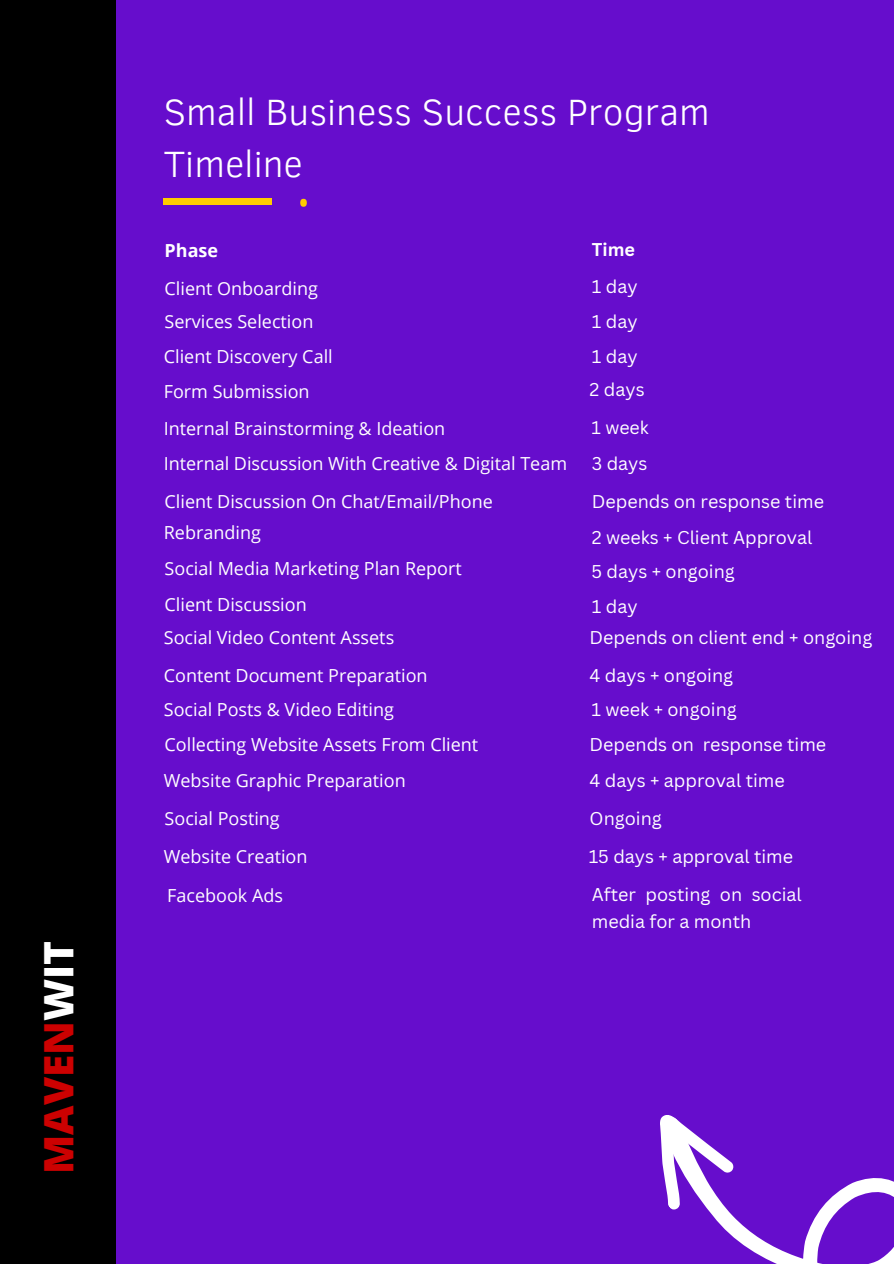
<style>
.page{position:relative;width:894px;height:1264px;background:#fff}
.page>*{position:absolute;margin:0;border:0;box-sizing:border-box;transform-origin:0 0}
.t1{font:300 83.25px "Open Sans";color:#fc0}
.t2{font:800 40.5px "Open Sans";color:#cc0101}
.t3{font:300 37.5px/51.8px "Clear Sans";color:#fff}
.t4{font:18px "Open Sans";color:#fff}
.t5{font:18px/27px "Canva Sans";color:#fff}
.t6{font:700 18px "Open Sans";color:#fff}
.t7{font:700 18px "Canva Sans";color:#fff}
.t8{font:17.85px "Canva Sans";color:#fff}
.s1{color:#fff}
</style>
<div class="page">
<div style="left:0;top:0;width:893px;height:1263px;background:#660dcc"></div>
<div style="left:164px;top:199px;width:108px;height:5px;background:#fc0"></div>
<svg style="left:711px;top:1178px;width:182px;height:85px"></svg>
<svg style="left:660px;top:1115px;width:75px;height:99px"></svg>
<div style="left:0;top:0;width:116px;height:1263px;background:#000"></div>
<p class="t2" style="left:30px;top:1174px;width:235px;rotate:-90deg">MAVEN<span class="s1">WIT</span></p>
<h1 class="t3" style="left:164px;top:84px;width:547px">Small Business Success Program<br>Timeline</h1>
<h2 class="t1" style="left:293px;top:117px;width:21px">.</h2>
<p class="t6" style="left:164px;top:237px;width:55px">Phase</p>
<h3 class="t4" style="left:164px;top:275px;width:155px">Client Onboarding</h3>
<h3 class="t4" style="left:164px;top:309px;width:150px">Services Selection</h3>
<p class="t4" style="left:164px;top:344px;width:170px">Client Discovery Call</p>
<p class="t4" style="left:164px;top:379px;width:147px">Form Submission</p>
<p class="t4" style="left:164px;top:415px;width:283px">Internal Brainstorming &amp; Ideation</p>
<p class="t4" style="left:164px;top:451px;width:405px">Internal Discussion With Creative &amp; Digital Team</p>
<p class="t4" style="left:164px;top:489px;width:330px">Client Discussion On Chat/Email/Phone</p>
<p class="t4" style="left:164px;top:520px;width:99px">Rebranding</p>
<p class="t4" style="left:164px;top:555px;width:299px">Social Media Marketing Plan Report</p>
<p class="t7" style="left:591px;top:237px;width:45px">Time</p>
<p class="t5" style="left:591px;top:272px;width:47px">1 day</p>
<p class="t5" style="left:591px;top:307px;width:47px">1 day</p>
<p class="t5" style="left:591px;top:343px;width:47px">1 day</p>
<p class="t5" style="left:589px;top:375px;width:57px">2 days</p>
<p class="t8" style="left:591px;top:414px;width:59px">1 week</p>
<p class="t5" style="left:591px;top:450px;width:57px">3 days</p>
<p class="t5" style="left:591px;top:488px;width:234px">Depends on response time</p>
<p class="t5" style="left:591px;top:523px;width:222px">2 weeks + Client Approval</p>
<p class="t5" style="left:591px;top:557px;width:145px">5 days + ongoing</p>
<p class="t5" style="left:591px;top:593px;width:47px">1 day</p>
<p class="t4" style="left:164px;top:591px;width:144px">Client Discussion</p>
<p class="t4" style="left:164px;top:625px;width:232px">Social Video Content Assets</p>
<p class="t4" style="left:164px;top:663px;width:265px">Content Document Preparation</p>
<p class="t4" style="left:164px;top:696px;width:231px">Social Posts &amp; Video Editing</p>
<p class="t4" style="left:164px;top:732px;width:315px">Collecting Website Assets From Client</p>
<p class="t4" style="left:164px;top:767px;width:243px">Website Graphic Preparation</p>
<p class="t4" style="left:164px;top:805px;width:117px">Social Posting</p>
<p class="t4" style="left:164px;top:843px;width:145px">Website Creation</p>
<p class="t5" style="left:589px;top:623px;width:284px">Depends on client end + ongoing</p>
<p class="t5" style="left:589px;top:661px;width:145px">4 days + ongoing</p>
<p class="t5" style="left:591px;top:695px;width:147px">1 week + ongoing</p>
<p class="t5" style="left:589px;top:730px;width:238px">Depends on response time</p>
<p class="t5" style="left:589px;top:766px;width:196px">4 days + approval time</p>
<p class="t5" style="left:589px;top:804px;width:74px">Ongoing</p>
<p class="t5" style="left:588px;top:842px;width:206px">15 days + approval time</p>
<p class="t4" style="left:167px;top:882px;width:117px">Facebook Ads</p>
<p class="t5" style="left:591px;top:880px;width:211px">After posting on social media for a month</p>
</div>
